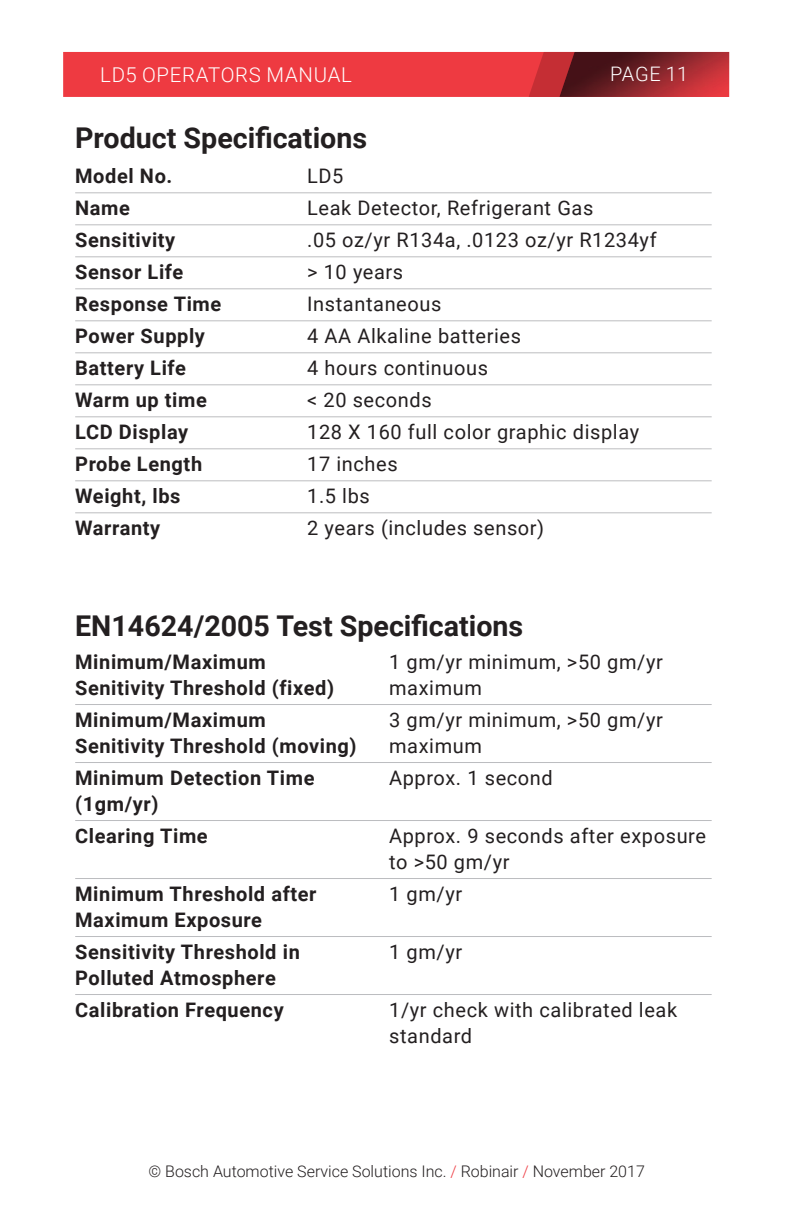
<style>
.page{position:relative;width:792px;height:1224px;background:#fff}
.page>*{position:absolute;margin:0;border:0;box-sizing:border-box;transform-origin:0 0}
.t1{font:700 28.6px "Roboto";color:#231f20}
.t2{font:300 20.4px "Roboto";letter-spacing:.035em;color:#fff}
.t3{font:20px/26px "Roboto";letter-spacing:.03em;color:#231f20}
.t4{font:700 20px "Roboto";letter-spacing:.03em;color:#231f20}
.t5{font:300 20px "Roboto";letter-spacing:.015em;color:#fff}
.t6{font:300 16px "Roboto";color:#231f20}
.s1{color:#ee3a41}
</style>
<div class="page">
<hr style="left:75px;top:192px;width:637px;height:1px;background:#bcbdc0">
<hr style="left:75px;top:224px;width:637px;height:1px;background:#bcbdc0">
<hr style="left:75px;top:256px;width:637px;height:1px;background:#bcbdc0">
<hr style="left:75px;top:288px;width:637px;height:1px;background:#bcbdc0">
<hr style="left:75px;top:320px;width:637px;height:1px;background:#bcbdc0">
<hr style="left:75px;top:352px;width:637px;height:1px;background:#bcbdc0">
<hr style="left:75px;top:384px;width:637px;height:1px;background:#bcbdc0">
<hr style="left:75px;top:416px;width:637px;height:1px;background:#bcbdc0">
<hr style="left:75px;top:448px;width:637px;height:1px;background:#bcbdc0">
<hr style="left:75px;top:480px;width:637px;height:1px;background:#bcbdc0">
<hr style="left:75px;top:512px;width:637px;height:1px;background:#bcbdc0">
<hr style="left:75px;top:704px;width:637px;height:1px;background:#bcbdc0">
<hr style="left:75px;top:762px;width:637px;height:1px;background:#bcbdc0">
<hr style="left:75px;top:820px;width:637px;height:1px;background:#bcbdc0">
<hr style="left:75px;top:878px;width:637px;height:1px;background:#bcbdc0">
<hr style="left:75px;top:936px;width:637px;height:1px;background:#bcbdc0">
<hr style="left:75px;top:994px;width:637px;height:1px;background:#bcbdc0">
<div style="left:63px;top:52px;width:666px;height:45px;background:#ee3a41"></div>
<svg style="left:529px;top:52px;width:30px;height:45px"></svg>
<img style="left:559px;top:52px;width:170px;height:45px">
<p class="t2" style="left:100px;top:60px;width:253px">LD5 OPERATORS MANUAL</p>
<p class="t5" style="left:610px;top:60px;width:79px">PAGE 11</p>
<p class="t1" style="left:75px;top:118px;width:293px">Product Specifications</p>
<p class="t4" style="left:75px;top:162px;width:99px">Model No.</p>
<p class="t3" style="left:307px;top:162px;width:38px">LD5</p>
<p class="t4" style="left:75px;top:194px;width:56px">Name</p>
<p class="t3" style="left:307px;top:194px;width:288px">Leak Detector, Refrigerant Gas</p>
<p class="t4" style="left:75px;top:226px;width:102px">Sensitivity</p>
<p class="t3" style="left:307px;top:226px;width:351px">.05 oz/yr R134a, .0123 oz/yr R1234yf</p>
<p class="t4" style="left:75px;top:258px;width:110px">Sensor Life</p>
<p class="t3" style="left:307px;top:258px;width:98px">&gt; 10 years</p>
<p class="t4" style="left:75px;top:290px;width:148px">Response Time</p>
<p class="t3" style="left:307px;top:290px;width:136px">Instantaneous</p>
<p class="t4" style="left:75px;top:322px;width:131px">Power Supply</p>
<p class="t3" style="left:307px;top:322px;width:215px">4 AA Alkaline batteries</p>
<p class="t4" style="left:75px;top:354px;width:112px">Battery Life</p>
<p class="t3" style="left:307px;top:354px;width:182px">4 hours continuous</p>
<p class="t4" style="left:75px;top:386px;width:133px">Warm up time</p>
<p class="t3" style="left:307px;top:386px;width:126px">&lt; 20 seconds</p>
<p class="t4" style="left:75px;top:418px;width:115px">LCD Display</p>
<p class="t3" style="left:307px;top:418px;width:333px">128 X 160 full color graphic display</p>
<p class="t4" style="left:75px;top:450px;width:129px">Probe Length</p>
<p class="t3" style="left:307px;top:450px;width:92px">17 inches</p>
<p class="t4" style="left:75px;top:482px;width:107px">Weight, lbs</p>
<p class="t3" style="left:307px;top:482px;width:64px">1.5 lbs</p>
<p class="t4" style="left:75px;top:514px;width:87px">Warranty</p>
<p class="t3" style="left:307px;top:514px;width:239px">2 years (includes sensor)</p>
<p class="t1" style="left:75px;top:606px;width:450px">EN14624/2005 Test Specifications</p>
<p class="t4" style="left:75px;top:648px;width:192px">Minimum/Maximum</p>
<p class="t3" style="left:389px;top:648px;width:275px">1 gm/yr minimum, &gt;50 gm/yr</p>
<p class="t4" style="left:75px;top:674px;width:260px">Senitivity Threshold (fixed)</p>
<p class="t3" style="left:389px;top:674px;width:94px">maximum</p>
<p class="t4" style="left:75px;top:706px;width:192px">Minimum/Maximum</p>
<p class="t3" style="left:389px;top:706px;width:275px">3 gm/yr minimum, &gt;50 gm/yr</p>
<p class="t4" style="left:75px;top:732px;width:283px">Senitivity Threshold (moving)</p>
<p class="t3" style="left:389px;top:732px;width:94px">maximum</p>
<p class="t4" style="left:75px;top:764px;width:241px">Minimum Detection Time</p>
<p class="t3" style="left:389px;top:764px;width:165px">Approx. 1 second</p>
<p class="t4" style="left:75px;top:790px;width:85px">(1gm/yr)</p>
<p class="t4" style="left:75px;top:822px;width:134px">Clearing Time</p>
<p class="t3" style="left:389px;top:822px;width:318px">Approx. 9 seconds after exposure to &gt;50 gm/yr</p>
<p class="t4" style="left:75px;top:880px;width:243px">Minimum Threshold after</p>
<p class="t3" style="left:389px;top:880px;width:74px">1 gm/yr</p>
<p class="t4" style="left:75px;top:906px;width:188px">Maximum Exposure</p>
<p class="t4" style="left:75px;top:938px;width:226px">Sensitivity Threshold in</p>
<p class="t3" style="left:389px;top:938px;width:74px">1 gm/yr</p>
<p class="t4" style="left:75px;top:964px;width:202px">Polluted Atmosphere</p>
<p class="t4" style="left:75px;top:996px;width:210px">Calibration Frequency</p>
<p class="t3" style="left:389px;top:996px;width:290px">1/yr check with calibrated leak standard</p>
<p class="t6" style="left:149px;top:1160px;width:498px">© Bosch Automotive Service Solutions Inc. <span class="s1">/</span> Robinair <span class="s1">/</span> November 2017</p>
</div>
